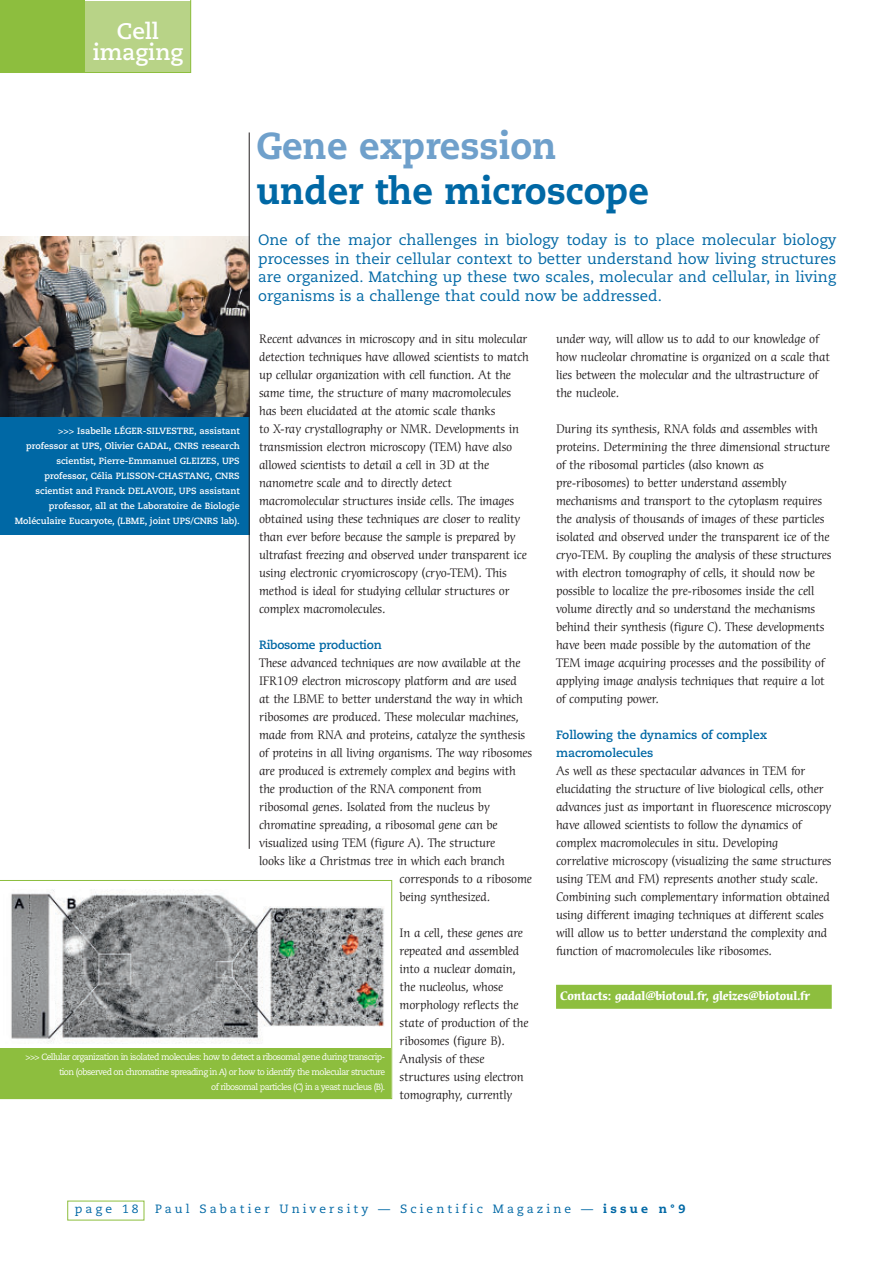
<style>
.page{position:relative;width:893px;height:1263px;background:#fff}
.page>*{position:absolute;margin:0;border:0;box-sizing:border-box;transform-origin:0 0}
.t1{font:800 37.5px "Caecilia";color:#0068a5;scale:.95 1}
.t2{font:800 37.5px "Caecilia";color:#6fa0cb;scale:.95 1}
.t3{font:700 22.5px/21px "Caecilia";color:#fff;text-align:center}
.t4{font:15px/18.3px "Caecilia";color:#0068a5;text-align:justify}
.t5{font:12px/18px "Cerigo";letter-spacing:-.02em;color:#231f20}
.t6{font:12px "Caecilia";letter-spacing:.255em;color:#0068a5}
.t7{font:700 12px "Cerigo";letter-spacing:-.02em;color:#fff}
.t8{font:700 12px/18px "Caecilia";color:#0068a5}
.t9{font:700 12px "Caecilia";letter-spacing:-.02em;color:#0068a5}
.t10{font:700 9px/15px "Caecilia";color:#fff;text-align:right}
.t11{font:9px/15px "Caecilia";letter-spacing:-.06em;color:#fff;text-align:right;scale:.95 1}
.s1{font-weight:800}
</style>
<div class="page">
<div style="left:556px;top:985px;width:276px;height:24px;background:#8dbe3e"></div>
<svg style="left:0;top:880px;width:392px;height:219px"></svg>
<div style="left:0;top:1048px;width:391px;height:50px;background:#8dbe3e"></div>
<img style="left:0;top:236px;width:249px;height:182px">
<div style="left:0;top:418px;width:250px;height:117px;background:#0068a5"></div>
<hr style="left:249px;top:132px;width:1px;height:717px;background:#231f20">
<div style="left:84px;top:1px;width:107px;height:72px;background:#b8d387"></div>
<div style="left:0;top:1px;width:84px;height:72px;background:#8dbe3e"></div>
<h2 class="t3" style="left:93px;top:22px;width:92px">Cell imaging</h2>
<h1 class="t2" style="left:256px;top:130px;width:318px">Gene expression</h1>
<h1 class="t1" style="left:256px;top:176px;width:415px">under the microscope</h1>
<p class="t4" style="left:258px;top:232px;width:580px">One of the major challenges in biology today is to place molecular biology processes in their cellular context to better understand how living structures are organized. Matching up these two scales, molecular and cellular, in living organisms is a challenge that could now be addressed.</p>
<p class="t5" style="left:259px;top:330px;width:271px">Recent advances in microscopy and in situ molecular detection techniques have allowed scientists to match up cellular organization with cell function. At the same time, the structure of many macromolecules has been elucidated at the atomic scale thanks<br>to X-ray crystallography or NMR. Developments in transmission electron microscopy (TEM) have also allowed scientists to detail a cell in 3D at the nanometre scale and to directly detect macromolecular structures inside cells. The images obtained using these techniques are closer to reality than ever before because the sample is prepared by ultrafast freezing and observed under transparent ice using electronic cryomicroscopy (cryo-TEM). This method is ideal for studying cellular structures or complex macromolecules.</p>
<p class="t9" style="left:259px;top:639px;width:124px">Ribosome production</p>
<p class="t5" style="left:259px;top:654px;width:263px">These advanced techniques are now available at the</p>
<p class="t5" style="left:259px;top:672px;width:259px">IFR109 electron microscopy platform and are used</p>
<p class="t5" style="left:259px;top:690px;width:265px">at the LBME to better understand the way in which</p>
<p class="t5" style="left:259px;top:708px;width:261px">ribosomes are produced. These molecular machines,</p>
<p class="t5" style="left:259px;top:726px;width:268px">made from RNA and proteins, catalyze the synthesis</p>
<p class="t5" style="left:259px;top:744px;width:275px">of proteins in all living organisms. The way ribosomes</p>
<p class="t5" style="left:259px;top:762px;width:258px">are produced is extremely complex and begins with</p>
<p class="t5" style="left:259px;top:780px;width:224px">the production of the RNA component from</p>
<p class="t5" style="left:259px;top:798px;width:232px">ribosomal genes. Isolated from the nucleus by</p>
<p class="t5" style="left:259px;top:816px;width:240px">chromatine spreading, a ribosomal gene can be</p>
<p class="t5" style="left:259px;top:834px;width:238px">visualized using TEM (figure A). The structure</p>
<p class="t5" style="left:259px;top:852px;width:247px">looks like a Christmas tree in which each branch</p>
<p class="t5" style="left:400px;top:870px;width:134px">corresponds to a ribosome</p>
<p class="t5" style="left:400px;top:888px;width:92px">being synthesized.</p>
<p class="t5" style="left:400px;top:924px;width:131px">In a cell, these genes are repeated and assembled into a nuclear domain, the nucleolus, whose morphology reflects the state of production of the ribosomes (figure B).<br>Analysis of these structures using electron tomography, currently</p>
<p class="t10" style="left:15px;top:424px;width:226px">&gt;&gt;&gt; Isabelle LÉGER-SILVESTRE, assistant professor at UPS, Olivier GADAL, CNRS research scientist, Pierre-Emmanuel GLEIZES, UPS professor, Célia PLISSON-CHASTANG, CNRS scientist and Franck DELAVOIE, UPS assistant professor, all at the Laboratoire de Biologie Moléculaire Eucaryote, (LBME, joint UPS/CNRS lab).</p>
<p class="t11" style="left:25px;top:1050px;width:380px">&gt;&gt;&gt; Cellular organization in isolated molecules: how to detect a ribosomal gene during transcrip&shy;tion (observed on chromatine spreading in A) or how to identify the molecular structure<br>of ribosomal particles (C) in a yeast nucleus (B).</p>
<p class="t5" style="left:556px;top:330px;width:275px">under way, will allow us to add to our knowledge of how nucleolar chromatine is organized on a scale that lies between the molecular and the ultrastructure of the nucleole.</p>
<p class="t5" style="left:556px;top:420px;width:277px">During its synthesis, RNA folds and assembles with proteins. Determining the three dimensional structure of the ribosomal particles (also known as pre-ribosomes) to better understand assembly mechanisms and transport to the cytoplasm requires the analysis of thousands of images of these particles isolated and observed under the transparent ice of the cryo-TEM. By coupling the analysis of these structures with electron tomography of cells, it should now be possible to localize the pre-ribosomes inside the cell volume directly and so understand the mechanisms behind their synthesis (figure C). These developments have been made possible by the automation of the TEM image acquiring processes and the possibility of applying image analysis techniques that require a lot of computing power.</p>
<p class="t8" style="left:556px;top:727px;width:213px">Following the dynamics of complex macromolecules</p>
<p class="t5" style="left:556px;top:762px;width:277px">As well as these spectacular advances in TEM for elucidating the structure of live biological cells, other advances just as important in fluorescence microscopy have allowed scientists to follow the dynamics of complex macromolecules in situ. Developing correlative microscopy (visualizing the same structures using TEM and FM) represents another study scale.<br>Combining such complementary information obtained using different imaging techniques at different scales will allow us to better understand the complexity and function of macromolecules like ribosomes.</p>
<p class="t7" style="left:560px;top:991px;width:251px">Contacts: gadal@biotoul.fr, gleizes@biotoul.fr</p>
<p class="t6" style="left:75px;top:1203px;width:65px">page 18</p>
<p class="t6" style="left:155px;top:1203px;width:532px">Paul Sabatier University — Scientific Magazine — <span class="s1">issue n°9</span></p>
</div>
